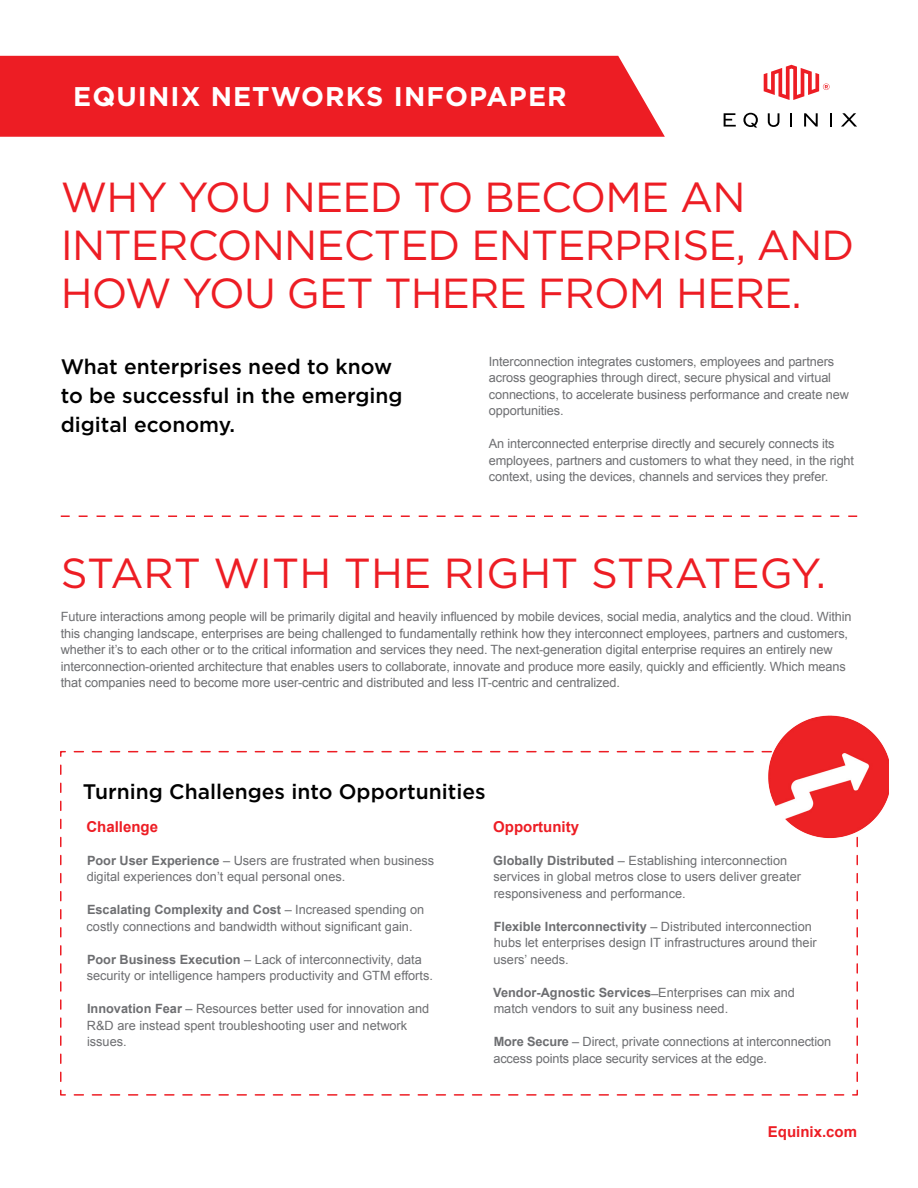
<style>
.page{position:relative;width:918px;height:1188px;background:#fff}
.page>*{position:absolute;margin:0;border:0;box-sizing:border-box;transform-origin:0 0}
.t1{font:42px/48px "Gotham";letter-spacing:-.02em;color:#ed1d24}
.t2{font:42px "Gotham";color:#ed1d24}
.t3{font:700 27px "Gotham";letter-spacing:.04em;color:#fff}
.t4{font:500 21px/28.8px "Gotham";color:#000}
.t5{font:700 15px "Arial";color:#ed1d24}
.t6{font:12.75px/16.5px "Arial";letter-spacing:-.01em;color:#6d6e71}
.s1{font-weight:700}
</style>
<div class="page">
<svg style="left:60px;top:750px;width:798px;height:346px"></svg>
<div style="left:0;top:56px;width:665px;height:81px;background:#ed1d24"></div>
<svg style="left:724px;top:113px;width:12px;height:14px"></svg>
<svg style="left:768px;top:113px;width:11px;height:14px"></svg>
<svg style="left:790px;top:113px;width:2px;height:14px"></svg>
<svg style="left:804px;top:113px;width:14px;height:14px"></svg>
<svg style="left:830px;top:113px;width:1px;height:14px"></svg>
<svg style="left:841px;top:113px;width:16px;height:14px"></svg>
<svg style="left:743px;top:113px;width:15px;height:15px"></svg>
<svg style="left:764px;top:65px;width:66px;height:35px"></svg>
<svg style="left:61px;top:515px;width:796px;height:2px"></svg>
<img style="left:764px;top:715px;width:125px;height:125px">
<h2 class="t3" style="left:73px;top:78px;width:495px">EQUINIX NETWORKS INFOPAPER</h2>
<h1 class="t1" style="left:61px;top:173px;width:795px">WHY YOU NEED TO BECOME AN<br>INTERCONNECTED ENTERPRISE, AND<br>HOW YOU GET THERE FROM HERE.</h1>
<h3 class="t4" style="left:61px;top:352px;width:343px">What enterprises need to know to be successful in the emerging digital economy.</h3>
<p class="t6" style="left:489px;top:353px;width:362px">Interconnection integrates customers, employees and partners across geographies through direct, secure physical and virtual connections, to accelerate business performance and create new opportunities.</p>
<p class="t6" style="left:489px;top:435px;width:367px">An interconnected enterprise directly and securely connects its employees, partners and customers to what they need, in the right context, using the devices, channels and services they prefer.</p>
<h1 class="t2" style="left:61px;top:547px;width:767px">START WITH THE RIGHT STRATEGY.</h1>
<p class="t6" style="left:61px;top:609px;width:792px">Future interactions among people will be primarily digital and heavily influenced by mobile devices, social media, analytics and the cloud. Within this changing landscape, enterprises are being challenged to fundamentally rethink how they interconnect employees, partners and customers, whether it’s to each other or to the critical information and services they need. The next-generation digital enterprise requires an entirely new interconnection-oriented architecture that enables users to collaborate, innovate and produce more easily, quickly and efficiently. Which means that companies need to become more user-centric and distributed and less IT-centric and centralized.</p>
<h3 class="t4" style="left:83px;top:777px;width:404px">Turning Challenges into Opportunities</h3>
<p class="t5" style="left:86px;top:816px;width:73px">Challenge</p>
<p class="t6" style="left:87px;top:852px;width:349px"><span class="s1">Poor User Experience</span> – Users are frustrated when business digital experiences don’t equal personal ones.</p>
<p class="t6" style="left:87px;top:902px;width:339px"><span class="s1">Escalating Complexity and Cost</span> – Increased spending on costly connections and bandwidth without significant gain.</p>
<p class="t6" style="left:87px;top:951px;width:348px"><span class="s1">Poor Business Execution</span> – Lack of interconnectivity, data security or intelligence hampers productivity and GTM efforts.</p>
<p class="t6" style="left:87px;top:1001px;width:344px"><span class="s1">Innovation Fear</span> – Resources better used for innovation and<br>R&amp;D are instead spent troubleshooting user and network issues.</p>
<p class="t5" style="left:493px;top:816px;width:87px">Opportunity</p>
<p class="t6" style="left:493px;top:852px;width:309px"><span class="s1">Globally Distributed</span> – Establishing interconnection services in global metros close to users deliver greater responsiveness and performance.</p>
<p class="t6" style="left:493px;top:918px;width:325px"><span class="s1">Flexible Interconnectivity</span> – Distributed interconnection hubs let enterprises design IT infrastructures around their users’ needs.</p>
<p class="t6" style="left:493px;top:984px;width:303px"><span class="s1">Vendor-Agnostic Services</span> ̶Enterprises can mix and match vendors to suit any business need.</p>
<p class="t6" style="left:493px;top:1034px;width:339px"><span class="s1">More Secure</span> – Direct, private connections at interconnection access points place security services at the edge.</p>
<p class="t5" style="left:768px;top:1122px;width:91px">Equinix.com</p>
</div>
